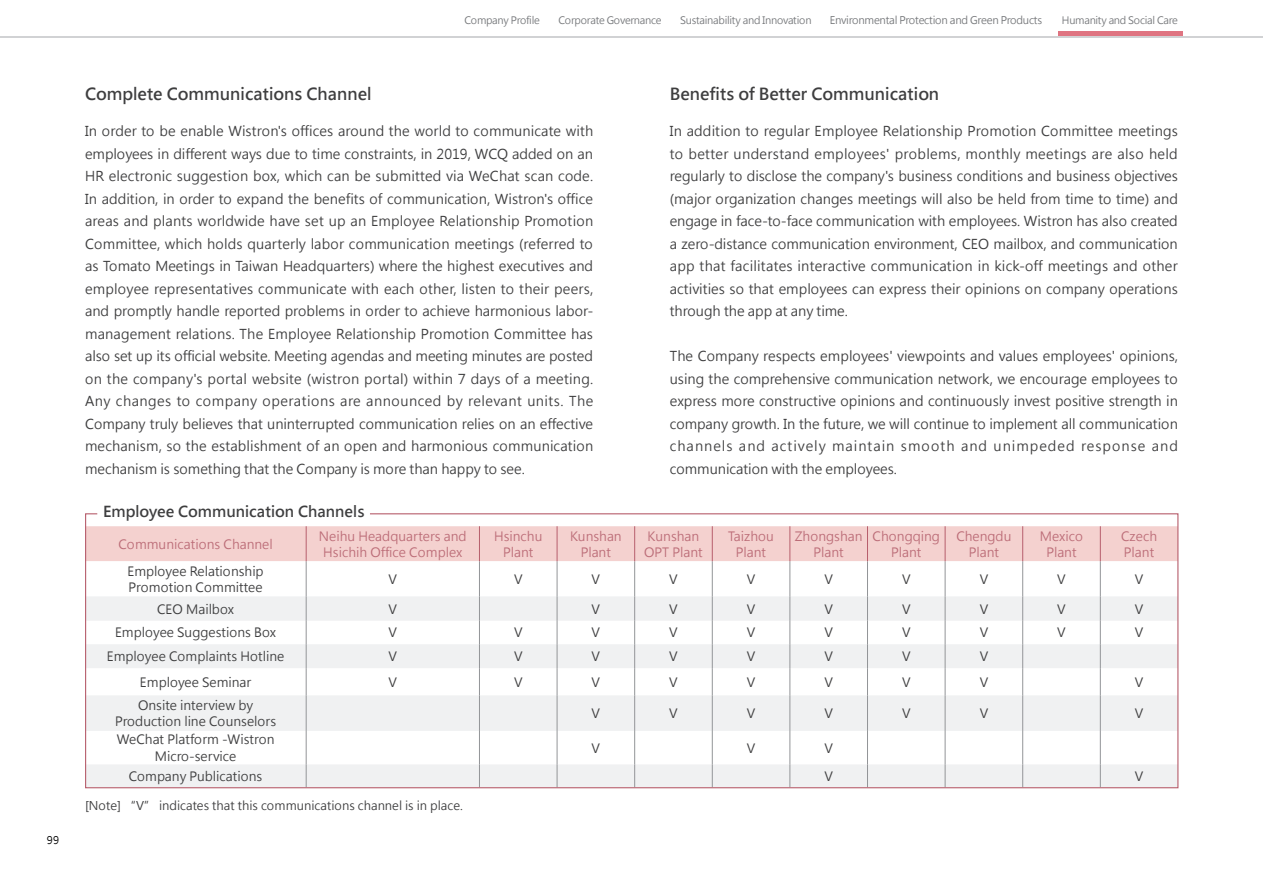
<style>
.page{position:relative;width:1263px;height:893px;background:#fff}
.page>*{position:absolute;margin:0;border:0;box-sizing:border-box;transform-origin:0 0}
.內文{font:700 16.5px "Microsoft Jheng Hei";color:#3e3e3f}
.t1{font:700 15px "Microsoft Jheng Hei";color:#3e3e3f}
.內文-2{font:13.5px/22.5px "Microsoft Jheng Hei";letter-spacing:-.005em;color:#3e3e3f;text-align:justify}
.表格_中文表頭{font:12.75px "Microsoft Jheng Hei";color:#3e3e3f}
.表格_中文表頭-2{font:12.75px/16.5px "Microsoft Jheng Hei";color:#bc6d78;text-align:center}
.表格_中文內文{font:12.75px "Microsoft Jheng Hei";color:#3e3e3f}
.註{font:12px "Microsoft Jheng Hei";color:#3e3e3f}
.t2{font:10.5px "Microsoft Jheng Hei";letter-spacing:-.03em;color:#76787b}
.t3{font:10.5px "Microsoft Jheng Hei";color:#000}
.t4{font:10.2px "Microsoft Jheng Hei";letter-spacing:-.025em;color:#76787b}
</style>
<div class="page">
<hr style="left:0;top:36px;width:1263px;height:1px;background:#d1d2d4">
<div style="left:1058px;top:31px;width:124px;height:5px;background:#df7481"></div>
<svg style="left:85px;top:513px;width:1094px;height:276px"></svg>
<p class="t3" style="left:47px;top:834px;width:14px">99</p>
<p class="t4" style="left:464px;top:13px;width:77px">Company Profile</p>
<p class="t4" style="left:558px;top:14px;width:105px">Corporate Governance</p>
<p class="t4" style="left:680px;top:13px;width:133px">Sustainability and Innovation</p>
<p class="t2" style="left:830px;top:13px;width:214px">Environmental Protection and Green Products</p>
<p class="t4" style="left:1062px;top:13px;width:118px">Humanity and Social Care</p>
<p class="內文" style="left:85px;top:83px;width:288px">Complete Communications Channel</p>
<p class="內文-2" style="left:85px;top:120px;width:510px">In order to be enable Wistron's offices around the world to communicate with employees in different ways due to time constraints, in 2019, WCQ added on an HR electronic suggestion box, which can be submitted via WeChat scan code.<br>In addition, in order to expand the benefits of communication, Wistron's office areas and plants worldwide have set up an Employee Relationship Promotion Committee, which holds quarterly labor communication meetings (referred to as Tomato Meetings in Taiwan Headquarters) where the highest executives and employee representatives communicate with each other, listen to their peers, and promptly handle reported problems in order to achieve harmonious labor&shy;management relations. The Employee Relationship Promotion Committee has also set up its official website. Meeting agendas and meeting minutes are posted on the company's portal website (wistron portal) within 7 days of a meeting.<br>Any changes to company operations are announced by relevant units. The Company truly believes that uninterrupted communication relies on an effective mechanism, so the establishment of an open and harmonious communication mechanism is something that the Company is more than happy to see.</p>
<p class="t1" style="left:103px;top:502px;width:263px">Employee Communication Channels</p>
<p class="內文" style="left:670px;top:83px;width:271px">Benefits of Better Communication</p>
<p class="內文-2" style="left:670px;top:120px;width:510px">In addition to regular Employee Relationship Promotion Committee meetings to better understand employees' problems, monthly meetings are also held regularly to disclose the company's business conditions and business objectives (major organization changes meetings will also be held from time to time) and engage in face-to-face communication with employees. Wistron has also created a zero-distance communication environment, CEO mailbox, and communication app that facilitates interactive communication in kick-off meetings and other activities so that employees can express their opinions on company operations through the app at any time.</p>
<p class="內文-2" style="left:670px;top:345px;width:510px">The Company respects employees' viewpoints and values employees' opinions, using the comprehensive communication network, we encourage employees to express more constructive opinions and continuously invest positive strength in company growth. In the future, we will continue to implement all communication channels and actively maintain smooth and unimpeded response and communication with the employees.</p>
<p class="表格_中文表頭-2" style="left:118px;top:536px;width:156px">Communications Channel</p>
<p class="表格_中文表頭-2" style="left:319px;top:528px;width:149px">Neihu Headquarters and<br>Hsichih Office Complex</p>
<p class="表格_中文表頭-2" style="left:494px;top:528px;width:50px">Hsinchu<br>Plant</p>
<p class="表格_中文表頭-2" style="left:570px;top:528px;width:53px">Kunshan<br>Plant</p>
<p class="表格_中文表頭-2" style="left:644px;top:528px;width:60px;text-align:left">Kunshan<br>OPT Plant</p>
<p class="表格_中文表頭-2" style="left:728px;top:528px;width:47px">Taizhou<br>Plant</p>
<p class="表格_中文表頭-2" style="left:795px;top:528px;width:69px">Zhongshan<br>Plant</p>
<p class="表格_中文表頭-2" style="left:873px;top:528px;width:69px">Chongqing<br>Plant</p>
<p class="表格_中文表頭-2" style="left:956px;top:528px;width:57px">Chengdu<br>Plant</p>
<p class="表格_中文表頭-2" style="left:1040px;top:528px;width:45px">Mexico</p>
<p class="表格_中文表頭-2" style="left:1046px;top:544px;width:32px">Plant</p>
<p class="表格_中文表頭-2" style="left:1121px;top:528px;width:38px">Czech</p>
<p class="表格_中文表頭-2" style="left:1124px;top:544px;width:32px">Plant</p>
<p class="表格_中文表頭" style="left:127px;top:563px;width:138px">Employee Relationship</p>
<p class="表格_中文表頭" style="left:129px;top:579px;width:136px">Promotion Committee</p>
<p class="表格_中文內文" style="left:389px;top:571px;width:10px">V</p>
<p class="表格_中文內文" style="left:514px;top:571px;width:10px">V</p>
<p class="表格_中文內文" style="left:592px;top:571px;width:10px">V</p>
<p class="表格_中文內文" style="left:669px;top:571px;width:10px">V</p>
<p class="表格_中文內文" style="left:747px;top:571px;width:10px">V</p>
<p class="表格_中文內文" style="left:824px;top:571px;width:10px">V</p>
<p class="表格_中文內文" style="left:902px;top:571px;width:10px">V</p>
<p class="表格_中文內文" style="left:980px;top:571px;width:10px">V</p>
<p class="表格_中文內文" style="left:1057px;top:571px;width:10px">V</p>
<p class="表格_中文內文" style="left:1135px;top:571px;width:10px">V</p>
<p class="表格_中文表頭" style="left:157px;top:601px;width:79px">CEO Mailbox</p>
<p class="表格_中文內文" style="left:389px;top:601px;width:10px">V</p>
<p class="表格_中文內文" style="left:592px;top:601px;width:10px">V</p>
<p class="表格_中文內文" style="left:669px;top:601px;width:10px">V</p>
<p class="表格_中文內文" style="left:747px;top:601px;width:10px">V</p>
<p class="表格_中文內文" style="left:824px;top:601px;width:10px">V</p>
<p class="表格_中文內文" style="left:902px;top:601px;width:10px">V</p>
<p class="表格_中文內文" style="left:980px;top:601px;width:10px">V</p>
<p class="表格_中文內文" style="left:1057px;top:601px;width:10px">V</p>
<p class="表格_中文內文" style="left:1135px;top:601px;width:10px">V</p>
<p class="表格_中文表頭" style="left:115px;top:625px;width:163px">Employee Suggestions Box</p>
<p class="表格_中文內文" style="left:389px;top:625px;width:10px">V</p>
<p class="表格_中文內文" style="left:514px;top:625px;width:10px">V</p>
<p class="表格_中文內文" style="left:592px;top:625px;width:10px">V</p>
<p class="表格_中文內文" style="left:669px;top:625px;width:10px">V</p>
<p class="表格_中文內文" style="left:747px;top:625px;width:10px">V</p>
<p class="表格_中文內文" style="left:824px;top:625px;width:10px">V</p>
<p class="表格_中文內文" style="left:902px;top:625px;width:10px">V</p>
<p class="表格_中文內文" style="left:980px;top:625px;width:10px">V</p>
<p class="表格_中文內文" style="left:1057px;top:625px;width:10px">V</p>
<p class="表格_中文內文" style="left:1135px;top:625px;width:10px">V</p>
<p class="表格_中文表頭" style="left:107px;top:648px;width:179px">Employee Complaints Hotline</p>
<p class="表格_中文內文" style="left:389px;top:648px;width:10px">V</p>
<p class="表格_中文內文" style="left:514px;top:648px;width:10px">V</p>
<p class="表格_中文內文" style="left:592px;top:648px;width:10px">V</p>
<p class="表格_中文內文" style="left:669px;top:648px;width:10px">V</p>
<p class="表格_中文內文" style="left:747px;top:648px;width:10px">V</p>
<p class="表格_中文內文" style="left:824px;top:648px;width:10px">V</p>
<p class="表格_中文內文" style="left:902px;top:648px;width:10px">V</p>
<p class="表格_中文內文" style="left:980px;top:648px;width:10px">V</p>
<p class="表格_中文表頭" style="left:140px;top:674px;width:113px">Employee Seminar</p>
<p class="表格_中文內文" style="left:389px;top:674px;width:10px">V</p>
<p class="表格_中文內文" style="left:514px;top:674px;width:10px">V</p>
<p class="表格_中文內文" style="left:592px;top:674px;width:10px">V</p>
<p class="表格_中文內文" style="left:669px;top:674px;width:10px">V</p>
<p class="表格_中文內文" style="left:747px;top:674px;width:10px">V</p>
<p class="表格_中文內文" style="left:824px;top:674px;width:10px">V</p>
<p class="表格_中文內文" style="left:902px;top:674px;width:10px">V</p>
<p class="表格_中文內文" style="left:980px;top:674px;width:10px">V</p>
<p class="表格_中文內文" style="left:1135px;top:674px;width:10px">V</p>
<p class="表格_中文表頭" style="left:138px;top:697px;width:116px">Onsite interview by</p>
<p class="表格_中文表頭" style="left:115px;top:714px;width:163px">Production line Counselors</p>
<p class="表格_中文內文" style="left:592px;top:705px;width:10px">V</p>
<p class="表格_中文內文" style="left:669px;top:705px;width:10px">V</p>
<p class="表格_中文內文" style="left:747px;top:705px;width:10px">V</p>
<p class="表格_中文內文" style="left:824px;top:705px;width:10px">V</p>
<p class="表格_中文內文" style="left:902px;top:705px;width:10px">V</p>
<p class="表格_中文內文" style="left:980px;top:705px;width:10px">V</p>
<p class="表格_中文內文" style="left:1135px;top:705px;width:10px">V</p>
<p class="表格_中文表頭" style="left:117px;top:732px;width:159px">WeChat Platform -Wistron</p>
<p class="表格_中文表頭" style="left:155px;top:748px;width:83px">Micro-service</p>
<p class="表格_中文內文" style="left:592px;top:740px;width:10px">V</p>
<p class="表格_中文內文" style="left:747px;top:740px;width:10px">V</p>
<p class="表格_中文內文" style="left:824px;top:740px;width:10px">V</p>
<p class="表格_中文表頭" style="left:129px;top:768px;width:135px">Company Publications</p>
<p class="表格_中文內文" style="left:824px;top:768px;width:10px">V</p>
<p class="表格_中文內文" style="left:1135px;top:768px;width:10px">V</p>
<p class="註" style="left:85px;top:798px;width:379px">[Note] “V” indicates that this communications channel is in place.</p>
</div>
